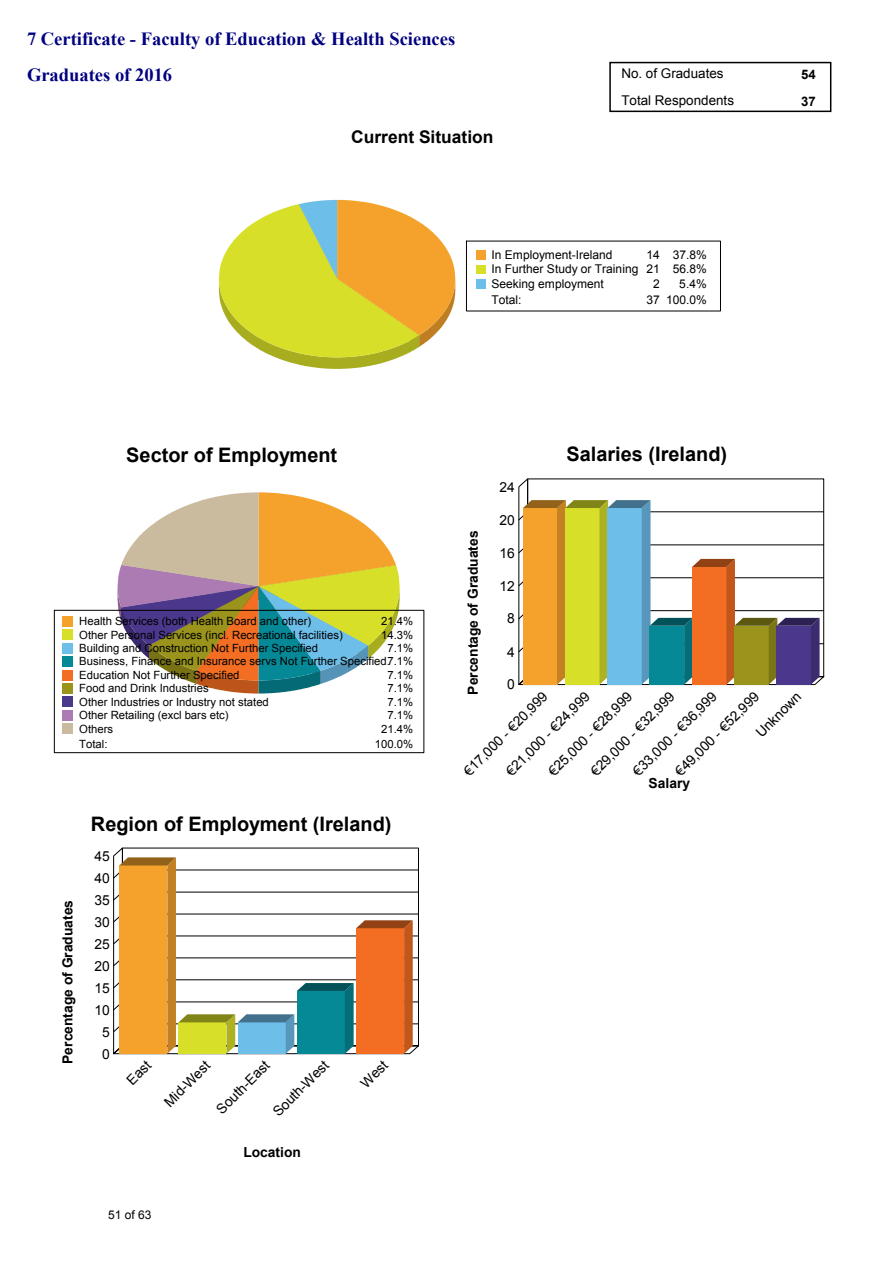
<style>
.page{position:relative;width:893px;height:1262px;background:#fff}
.page>*{position:absolute;margin:0;border:0;box-sizing:border-box;transform-origin:0 0}
.t1{font:700 19.95px "Arial";color:#000}
.t2{font:700 18.6px/36px "Times New Roman";color:#000080}
.t3{font:700 17.4px "Arial";color:#000}
.t4{font:13.8px "Arial";color:#000}
.t5{font:700 13.8px "Arial";color:#000}
.t6{font:13.35px/27px "Arial";color:#000}
.t7{font:700 13.2px/27px "Arial";color:#000}
.t8{font:12px/14.2px "Arial";color:#000;text-align:justify}
.t9{font:11.25px/13.5px "Arial";color:#000;text-align:justify}
</style>
<div class="page">
<svg style="left:113px;top:847px;width:306px;height:208px"></svg>
<svg style="left:518px;top:478px;width:307px;height:208px"></svg>
<svg style="left:118px;top:492px;width:281px;height:201px"></svg>
<div style="left:54px;top:610px;width:370px;height:142px;border:1px solid #000"></div>
<div style="left:62px;top:616px;width:10px;height:10px;background:#f5a22c"></div>
<div style="left:62px;top:629px;width:10px;height:11px;background:#d8df29"></div>
<div style="left:62px;top:643px;width:10px;height:10px;background:#6ebeea"></div>
<div style="left:62px;top:656px;width:10px;height:10px;background:#068996"></div>
<div style="left:62px;top:670px;width:10px;height:10px;background:#f36e23"></div>
<div style="left:62px;top:683px;width:10px;height:10px;background:#9a931c"></div>
<div style="left:62px;top:696px;width:10px;height:11px;background:#4b378c"></div>
<div style="left:62px;top:710px;width:10px;height:10px;background:#ac7bb4"></div>
<div style="left:62px;top:723px;width:10px;height:11px;background:#cabb9f"></div>
<svg style="left:219px;top:200px;width:236px;height:169px"></svg>
<div style="left:476px;top:250px;width:9px;height:9px;background:#f5a22c"></div>
<div style="left:476px;top:265px;width:9px;height:9px;background:#d8df29"></div>
<div style="left:476px;top:279px;width:9px;height:9px;background:#6ebeea"></div>
<div style="left:609px;top:62px;width:222px;height:50px;border:2px solid #000"></div>
<h2 class="t2" style="left:27px;top:21px;width:430px">7 Certificate - Faculty of Education &amp; Health Sciences<br>Graduates of 2016</h2>
<h3 class="t3" style="left:351px;top:127px;width:144px">Current Situation</h3>
<p class="t6" style="left:621px;top:60px;width:114px">No. of Graduates<br>Total Respondents</p>
<p class="t8" style="left:491px;top:248px;width:217px;text-indent:155px">14 37.8% In Further Study or Training 21 56.8% Seeking employment</p>
<p class="t8" style="left:491px;top:248px;width:123px">In Employment-Ireland</p>
<p class="t8" style="left:653px;top:276px;width:8px">2</p>
<p class="t8" style="left:679px;top:276px;width:29px">5.4%</p>
<h1 class="t1" style="left:126px;top:443px;width:212px">Sector of Employment</h1>
<p class="t8" style="left:491px;top:293px;width:32px">Total:</p>
<p class="t8" style="left:646px;top:293px;width:62px">37 100.0%</p>
<p class="t4" style="left:499px;top:479px;width:17px">24</p>
<p class="t4" style="left:499px;top:512px;width:17px">20</p>
<h1 class="t1" style="left:566px;top:443px;width:162px">Salaries (Ireland)</h1>
<p class="t7" style="left:801px;top:61px;width:16px">54<br>37</p>
<p class="t9" style="left:79px;top:614px;width:234px">Health Services (both Health Board and other)</p>
<p class="t9" style="left:381px;top:614px;width:34px">21.4%</p>
<p class="t9" style="left:79px;top:628px;width:265px">Other Personal Services (incl. Recreational facilities)</p>
<p class="t9" style="left:381px;top:628px;width:34px">14.3%</p>
<p class="t9" style="left:79px;top:641px;width:240px">Building and Construction Not Further Specified</p>
<p class="t9" style="left:79px;top:641px;width:335px;text-indent:308px">7.1% Business, Finance and Insurance servs Not Further Specified.7.1% Education Not Further Specified</p>
<p class="t9" style="left:387px;top:668px;width:27px">7.1%</p>
<p class="t9" style="left:79px;top:682px;width:131px">Food and Drink Industries</p>
<p class="t9" style="left:387px;top:682px;width:27px">7.1%</p>
<p class="t9" style="left:79px;top:695px;width:191px">Other Industries or Industry not stated</p>
<p class="t9" style="left:387px;top:695px;width:27px">7.1%</p>
<p class="t9" style="left:79px;top:708px;width:151px">Other Retailing (excl bars etc)</p>
<p class="t9" style="left:387px;top:708px;width:27px">7.1%</p>
<p class="t9" style="left:79px;top:722px;width:35px">Others</p>
<p class="t9" style="left:381px;top:722px;width:34px">21.4%</p>
<p class="t9" style="left:79px;top:737px;width:30px">Total:</p>
<p class="t9" style="left:375px;top:737px;width:40px">100.0%</p>
<h1 class="t1" style="left:91px;top:812px;width:302px">Region of Employment (Ireland)</h1>
<p class="t4" style="left:94px;top:848px;width:17px">45</p>
<p class="t5" style="left:60px;top:1063px;width:165px;rotate:-90deg">Percentage of Graduates</p>
<p class="t4" style="left:94px;top:870px;width:17px">40</p>
<p class="t4" style="left:94px;top:892px;width:17px">35</p>
<p class="t4" style="left:94px;top:914px;width:17px">30</p>
<p class="t4" style="left:94px;top:936px;width:17px">25</p>
<p class="t4" style="left:94px;top:958px;width:17px">20</p>
<p class="t4" style="left:94px;top:980px;width:17px">15</p>
<p class="t4" style="left:94px;top:1002px;width:17px">10</p>
<p class="t4" style="left:102px;top:1024px;width:9px">5</p>
<p class="t4" style="left:102px;top:1046px;width:9px">0</p>
<p class="t4" style="left:124px;top:1077px;width:29px;rotate:-45deg">East</p>
<p class="t4" style="left:161px;top:1098px;width:60px;rotate:-45deg">Mid-West</p>
<p class="t4" style="left:213px;top:1105px;width:70px;rotate:-45deg">South-East</p>
<p class="t4" style="left:270px;top:1108px;width:74px;rotate:-45deg">South-West</p>
<p class="t4" style="left:358px;top:1079px;width:33px;rotate:-45deg">West</p>
<p class="t5" style="left:243px;top:1144px;width:59px">Location</p>
<p class="t8" style="left:108px;top:1207px;width:45px">51 of 63</p>
<p class="t5" style="left:465px;top:694px;width:165px;rotate:-90deg">Percentage of Graduates</p>
<p class="t4" style="left:499px;top:545px;width:17px">16</p>
<p class="t4" style="left:499px;top:578px;width:17px">12</p>
<p class="t4" style="left:507px;top:611px;width:9px">8</p>
<p class="t4" style="left:507px;top:644px;width:9px">4</p>
<p class="t4" style="left:507px;top:677px;width:9px">0</p>
<p class="t4" style="left:460px;top:768px;width:114px;rotate:-45deg">€17,000 - €20,999</p>
<p class="t4" style="left:503px;top:768px;width:114px;rotate:-45deg">€21,000 - €24,999</p>
<p class="t4" style="left:545px;top:768px;width:114px;rotate:-45deg">€25,000 - €28,999</p>
<p class="t4" style="left:587px;top:768px;width:114px;rotate:-45deg">€29,000 - €32,999</p>
<p class="t4" style="left:629px;top:768px;width:114px;rotate:-45deg">€33,000 - €36,999</p>
<p class="t4" style="left:672px;top:768px;width:114px;rotate:-45deg">€49,000 - €52,999</p>
<p class="t4" style="left:753px;top:729px;width:59px;rotate:-45deg">Unknown</p>
<p class="t5" style="left:648px;top:775px;width:43px">Salary</p>
</div>
